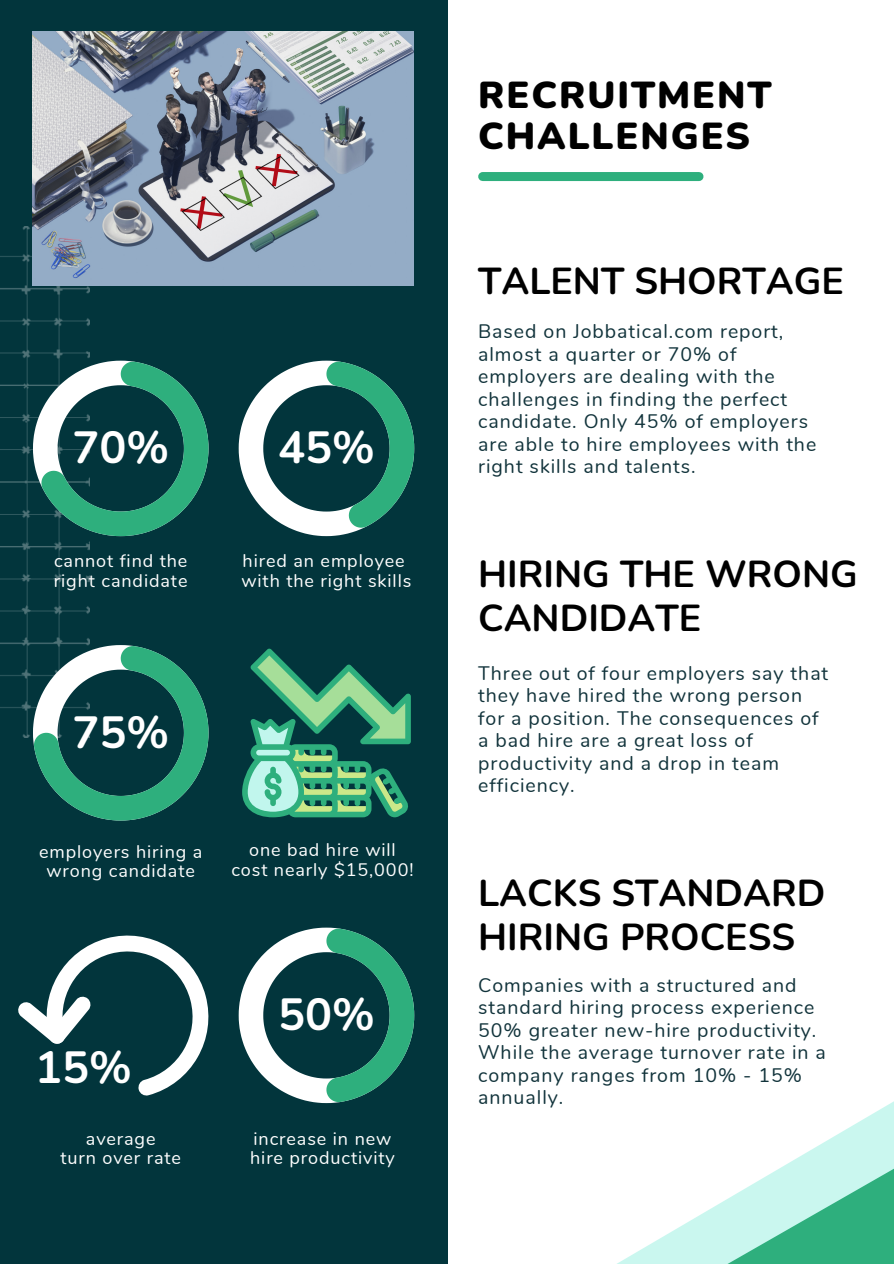
<style>
.page{position:relative;width:894px;height:1264px;background:#fff}
.page>*{position:absolute;margin:0;border:0;box-sizing:border-box;transform-origin:0 0}
.t1{font:700 45px "Nunito";color:#fff}
.t2{font:700 37.5px/44px "Nunito";color:#000}
.t3{font:900 37.5px "Nunito";letter-spacing:.05em;color:#000}
.t4{font:19.5px/22.5px "Nunito";letter-spacing:.05em;color:#11333b}
.t5{font:18px "Nunito";letter-spacing:.05em;color:#fff}
</style>
<div class="page">
<div style="left:0;top:0;width:447px;height:1263px;background:#02353c"></div>
<div style="left:482px;top:172px;width:216px;height:9px;background:#2eaf7d"></div>
<img style="left:0;top:227px;width:90px;height:510px">
<svg style="left:618px;top:1120px;width:275px;height:143px"></svg>
<img style="left:33px;top:31px;width:381px;height:255px">
<svg style="left:33px;top:360px;width:175px;height:176px"></svg>
<svg style="left:238px;top:360px;width:176px;height:176px"></svg>
<svg style="left:33px;top:645px;width:175px;height:175px"></svg>
<svg style="left:242px;top:648px;width:169px;height:169px"></svg>
<svg style="left:18px;top:935px;width:190px;height:160px"></svg>
<svg style="left:238px;top:927px;width:176px;height:176px"></svg>
<p class="t1" style="left:72px;top:417px;width:98px">70%</p>
<p class="t1" style="left:278px;top:417px;width:98px">45%</p>
<p class="t5" style="left:54px;top:549px;width:135px">cannot find the</p>
<p class="t5" style="left:54px;top:568px;width:135px">right candidate</p>
<p class="t5" style="left:242px;top:549px;width:163px">hired an employee</p>
<p class="t5" style="left:241px;top:568px;width:171px">with the right skills</p>
<p class="t1" style="left:72px;top:702px;width:98px">75%</p>
<p class="t5" style="left:39px;top:839px;width:165px">employers hiring a</p>
<p class="t5" style="left:47px;top:859px;width:150px">wrong candidate</p>
<p class="t5" style="left:249px;top:838px;width:148px">one bad hire will</p>
<p class="t5" style="left:231px;top:857px;width:183px">cost nearly $15,000!</p>
<p class="t1" style="left:35px;top:1037px;width:98px">15%</p>
<p class="t5" style="left:86px;top:1126px;width:71px">average</p>
<p class="t5" style="left:60px;top:1145px;width:122px">turn over rate</p>
<p class="t1" style="left:278px;top:984px;width:98px">50%</p>
<p class="t5" style="left:253px;top:1126px;width:139px">increase in new</p>
<p class="t5" style="left:250px;top:1145px;width:146px">hire productivity</p>
<p class="t3" style="left:478px;top:70px;width:295px">RECRUITMENT</p>
<p class="t3" style="left:478px;top:111px;width:273px">CHALLENGES</p>
<p class="t2" style="left:478px;top:260px;width:367px">TALENT SHORTAGE</p>
<p class="t4" style="left:478px;top:320px;width:339px">Based on Jobbatical.com report, almost a quarter or 70% of employers are dealing with the challenges in finding the perfect candidate. Only 45% of employers are able to hire employees with the right skills and talents.</p>
<p class="t2" style="left:478px;top:552px;width:381px">HIRING THE WRONG<br>CANDIDATE</p>
<p class="t4" style="left:478px;top:662px;width:351px">Three out of four employers say that they have hired the wrong person for a position. The consequences of a bad hire are a great loss of productivity and a drop in team efficiency.</p>
<p class="t2" style="left:478px;top:871px;width:349px">LACKS STANDARD</p>
<p class="t2" style="left:478px;top:915px;width:318px">HIRING PROCESS</p>
<p class="t4" style="left:478px;top:973px;width:320px">Companies with a structured and</p>
<p class="t4" style="left:478px;top:996px;width:349px">standard hiring process experience<br>50% greater new-hire productivity.<br>While the average turnover rate in a company ranges from 10% - 15% annually.</p>
</div>
